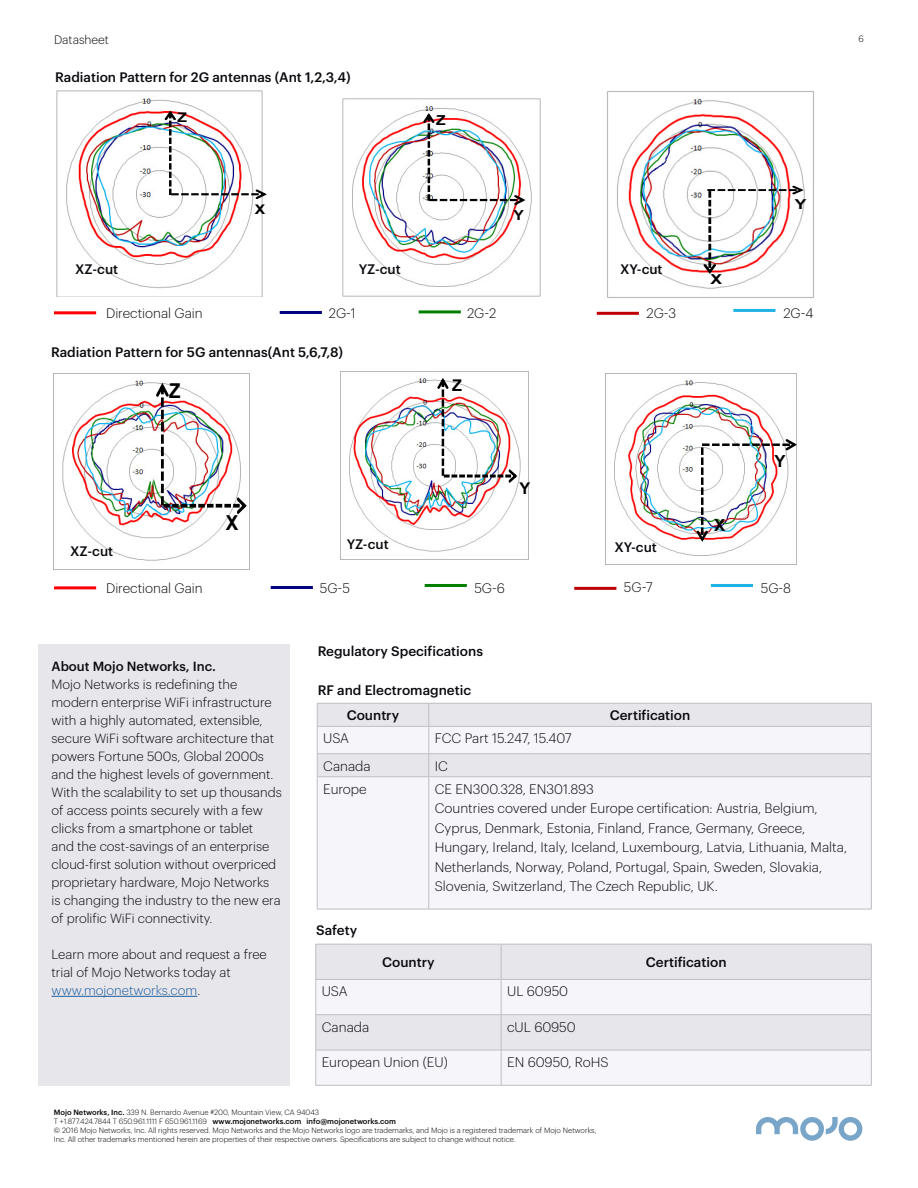
<style>
.page{position:relative;width:918px;height:1188px;background:#fff}
.page>*{position:absolute;margin:0;border:0;box-sizing:border-box;transform-origin:0 0}
.t1{font:700 20.55px "Arial";color:#000;scale:.91 1}
.t2{font:700 16.5px "Arial";color:#000}
.t3{font:700 16.2px "Arial";color:#000}
.t4{font:700 13.8px "Arial";color:#000;scale:1.13 1}
.t5{font:700 13.65px "Arial";color:#000;scale:1.27 1}
.t6{font:300 13.5px/19.5px "Graphik";color:#0a0a0f}
.t7{font:500 13.5px/25px "Graphik";color:#0a0a0f}
.t8{font:700 13.35px "Arial";color:#000;scale:1.18 1}
.t9{font:700 13.2px "Arial";color:#000;scale:1.18 1}
.t10{font:300 13.05px/18px "Graphik";color:#0a0a0f}
.t11{font:500 13.05px "Graphik";color:#0a0a0f}
.t12{font:300 12px "Graphik";color:#0a0a0f}
.t13{font:300 9px "Graphik";color:#000}
.t14{font:300 7.5px/9px "Graphik";color:#000}
.s1{color:#215e9e}
.s2{font-weight:500}
</style>
<div class="page">
<svg style="left:756px;top:1117px;width:106px;height:24px"></svg>
<img style="left:56px;top:91px;width:206px;height:206px">
<svg style="left:164px;top:111px;width:103px;height:88px"></svg>
<img style="left:342px;top:98px;width:199px;height:199px">
<img style="left:423px;top:113px;width:102px;height:92px">
<img style="left:607px;top:91px;width:207px;height:207px">
<svg style="left:703px;top:186px;width:101px;height:88px"></svg>
<hr style="left:280px;top:311px;width:42px;height:3px;background:#000080">
<hr style="left:271px;top:586px;width:42px;height:3px;background:#000080">
<hr style="left:419px;top:310px;width:42px;height:3px;background:#008000">
<hr style="left:425px;top:584px;width:42px;height:3px;background:#008000">
<hr style="left:597px;top:312px;width:42px;height:3px;background:#bf0000">
<hr style="left:574px;top:587px;width:42px;height:3px;background:#bf0000">
<hr style="left:733px;top:309px;width:43px;height:3px;background:#1fb3e6">
<hr style="left:711px;top:584px;width:42px;height:3px;background:#1fb3e6">
<hr style="left:54px;top:311px;width:42px;height:3px;background:#f00">
<hr style="left:54px;top:586px;width:42px;height:3px;background:#f00">
<img style="left:605px;top:373px;width:192px;height:192px">
<svg style="left:696px;top:439px;width:101px;height:103px"></svg>
<img style="left:340px;top:371px;width:189px;height:189px">
<svg style="left:437px;top:378px;width:80px;height:105px"></svg>
<img style="left:53px;top:373px;width:197px;height:197px">
<img style="left:156px;top:383px;width:91px;height:131px">
<div style="left:38px;top:644px;width:252px;height:441px;background:#e6e6eb"></div>
<div style="left:318px;top:778px;width:553px;height:131px;background:#f5f5fa"></div>
<svg style="left:317px;top:703px;width:555px;height:74px"></svg>
<hr style="left:317px;top:777px;width:112px;height:1px;background:#bebec3">
<hr style="left:317px;top:777px;width:1px;height:132px;background:#bebec3">
<hr style="left:429px;top:777px;width:443px;height:1px;background:#bebec3">
<hr style="left:429px;top:777px;width:1px;height:132px;background:#bebec3">
<hr style="left:871px;top:777px;width:1px;height:132px;background:#bebec3">
<hr style="left:317px;top:909px;width:112px;height:1px;background:#bebec3">
<hr style="left:429px;top:909px;width:443px;height:1px;background:#bebec3">
<div style="left:316px;top:945px;width:555px;height:34px;background:#e6e6eb"></div>
<svg style="left:316px;top:980px;width:555px;height:105px;fill:#f5f5fa"></svg>
<hr style="left:316px;top:944px;width:185px;height:1px;background:#bebec3">
<hr style="left:315px;top:944px;width:1px;height:35px;background:#bebec3">
<hr style="left:501px;top:944px;width:371px;height:1px;background:#bebec3">
<hr style="left:501px;top:944px;width:1px;height:35px;background:#bebec3">
<hr style="left:871px;top:944px;width:1px;height:35px;background:#bebec3">
<hr style="left:316px;top:979px;width:185px;height:1px;background:#bebec3">
<hr style="left:315px;top:980px;width:1px;height:35px;background:#bebec3">
<hr style="left:501px;top:979px;width:371px;height:1px;background:#bebec3">
<hr style="left:501px;top:980px;width:1px;height:35px;background:#bebec3">
<hr style="left:871px;top:980px;width:1px;height:35px;background:#bebec3">
<hr style="left:316px;top:1014px;width:185px;height:1px;background:#bebec3">
<hr style="left:315px;top:1015px;width:1px;height:35px;background:#bebec3">
<hr style="left:501px;top:1014px;width:371px;height:1px;background:#bebec3">
<hr style="left:501px;top:1015px;width:1px;height:35px;background:#bebec3">
<hr style="left:871px;top:1015px;width:1px;height:35px;background:#bebec3">
<hr style="left:316px;top:1050px;width:185px;height:1px;background:#bebec3">
<hr style="left:315px;top:1050px;width:1px;height:35px;background:#bebec3">
<hr style="left:501px;top:1050px;width:371px;height:1px;background:#bebec3">
<hr style="left:501px;top:1050px;width:1px;height:35px;background:#bebec3">
<hr style="left:871px;top:1050px;width:1px;height:35px;background:#bebec3">
<hr style="left:316px;top:1085px;width:185px;height:1px;background:#bebec3">
<hr style="left:501px;top:1085px;width:371px;height:1px;background:#bebec3">
<hr style="left:52px;top:996px;width:145px;height:1px;background:#215e9e">
<p class="t12" style="left:54px;top:31px;width:56px">Datasheet</p>
<p class="t13" style="left:859px;top:32px;width:7px">6</p>
<p class="t7" style="left:55px;top:64px;width:297px">Radiation Pattern for 2G antennas (Ant 1,2,3,4)</p>
<p class="t9" style="left:177px;top:109px;width:10px">Z</p>
<p class="t8" style="left:255px;top:200px;width:10px">X</p>
<p class="t4" style="left:436px;top:111px;width:10px">Z</p>
<p class="t4" style="left:513px;top:206px;width:11px">Y</p>
<p class="t7" style="left:75px;top:255px;width:44px">XZ-cut</p>
<p class="t7" style="left:359px;top:255px;width:43px">YZ-cut</p>
<p class="t7" style="left:620px;top:255px;width:44px">XY-cut</p>
<p class="t6" style="left:106px;top:302px;width:98px">Directional Gain</p>
<p class="t6" style="left:329px;top:302px;width:29px">2G-1</p>
<p class="t6" style="left:467px;top:302px;width:31px">2G-2</p>
<p class="t6" style="left:646px;top:302px;width:31px">2G-3</p>
<p class="t7" style="left:51px;top:338px;width:294px">Radiation Pattern for 5G antennas(Ant 5,6,7,8)</p>
<h1 class="t1" style="left:169px;top:377px;width:14px">Z</h1>
<h1 class="t1" style="left:226px;top:509px;width:15px">X</h1>
<p class="t3" style="left:452px;top:375px;width:11px">Z</p>
<p class="t3" style="left:519px;top:477px;width:12px">Y</p>
<p class="t7" style="left:70px;top:538px;width:44px">XZ-cut</p>
<p class="t6" style="left:106px;top:577px;width:98px">Directional Gain</p>
<p class="t7" style="left:347px;top:530px;width:43px">YZ-cut</p>
<p class="t7" style="left:615px;top:534px;width:44px">XY-cut</p>
<p class="t6" style="left:320px;top:577px;width:32px">5G-5</p>
<p class="t6" style="left:474px;top:577px;width:32px">5G-6</p>
<p class="t6" style="left:624px;top:576px;width:30px">5G-7</p>
<p class="t5" style="left:711px;top:270px;width:11px">X</p>
<p class="t2" style="left:714px;top:514px;width:13px">X</p>
<p class="t5" style="left:795px;top:195px;width:11px">Y</p>
<p class="t6" style="left:783px;top:302px;width:32px">2G-4</p>
<p class="t2" style="left:774px;top:450px;width:13px">Y</p>
<p class="t6" style="left:761px;top:577px;width:32px">5G-8</p>
<p class="t11" style="left:52px;top:656px;width:166px">About Mojo Networks, Inc.</p>
<p class="t10" style="left:52px;top:674px;width:232px">Mojo Networks is redefining the modern enterprise WiFi infrastructure with a highly automated, extensible, secure WiFi software architecture that powers Fortune 500s, Global 2000s and the highest levels of government.<br>With the scalability to set up thousands of access points securely with a few clicks from a smartphone or tablet<br>and the cost-savings of an enterprise cloud-first solution without overpriced proprietary hardware, Mojo Networks<br>is changing the industry to the new era of prolific WiFi connectivity.</p>
<p class="t10" style="left:52px;top:944px;width:217px">Learn more about and request a free trial of Mojo Networks today at <span class="s1">www.mojonetworks.com</span>.</p>
<p class="t7" style="left:318px;top:638px;width:167px">Regulatory Specifications</p>
<p class="t7" style="left:347px;top:677px;width:126px;text-indent:-29px">RF and Electromagnetic<br>Country</p>
<p class="t7" style="left:610px;top:702px;width:82px">Certification</p>
<p class="t6" style="left:323px;top:728px;width:27px">USA</p>
<p class="t6" style="left:435px;top:728px;width:138px">FCC Part 15.247, 15.407</p>
<p class="t6" style="left:323px;top:755px;width:49px">Canada</p>
<p class="t6" style="left:435px;top:755px;width:15px">IC</p>
<p class="t6" style="left:323px;top:778px;width:45px">Europe</p>
<p class="t6" style="left:435px;top:778px;width:414px">CE EN300.328, EN301.893<br>Countries covered under Europe certification: Austria, Belgium, Cyprus, Denmark, Estonia, Finland, France, Germany, Greece, Hungary, Ireland, Italy, Iceland, Luxembourg, Latvia, Lithuania, Malta, Netherlands, Norway, Poland, Portugal, Spain, Sweden, Slovakia, Slovenia, Switzerland, The Czech Republic, UK.</p>
<p class="t7" style="left:316px;top:916px;width:42px">Safety</p>
<p class="t7" style="left:382px;top:949px;width:54px">Country</p>
<p class="t7" style="left:646px;top:949px;width:82px">Certification</p>
<p class="t6" style="left:322px;top:981px;width:27px">USA</p>
<p class="t6" style="left:507px;top:981px;width:63px">UL 60950</p>
<p class="t6" style="left:322px;top:1016px;width:49px">Canada</p>
<p class="t6" style="left:507px;top:1016px;width:70px">cUL 60950</p>
<p class="t6" style="left:322px;top:1051px;width:127px">European Union (EU)</p>
<p class="t6" style="left:507px;top:1051px;width:103px">EN 60950, RoHS</p>
<p class="t14" style="left:54px;top:1108px;width:544px"><span class="s2">Mojo Networks, Inc.</span> 339 N. Bernardo Avenue #200, Mountain View, CA 94043<br>T +1.877.424.7844 T 650.961.1111 F 650.961.1169 <span class="s2">www.mojonetworks.com info@mojonetworks.com<br></span>© 2016 Mojo Networks, Inc. All rights reserved. Mojo Networks and the Mojo Networks logo are trademarks, and Mojo is a registered trademark of Mojo Networks, Inc. All other trademarks mentioned herein are properties of their respective owners. Specifications are subject to change without notice.</p>
</div>
